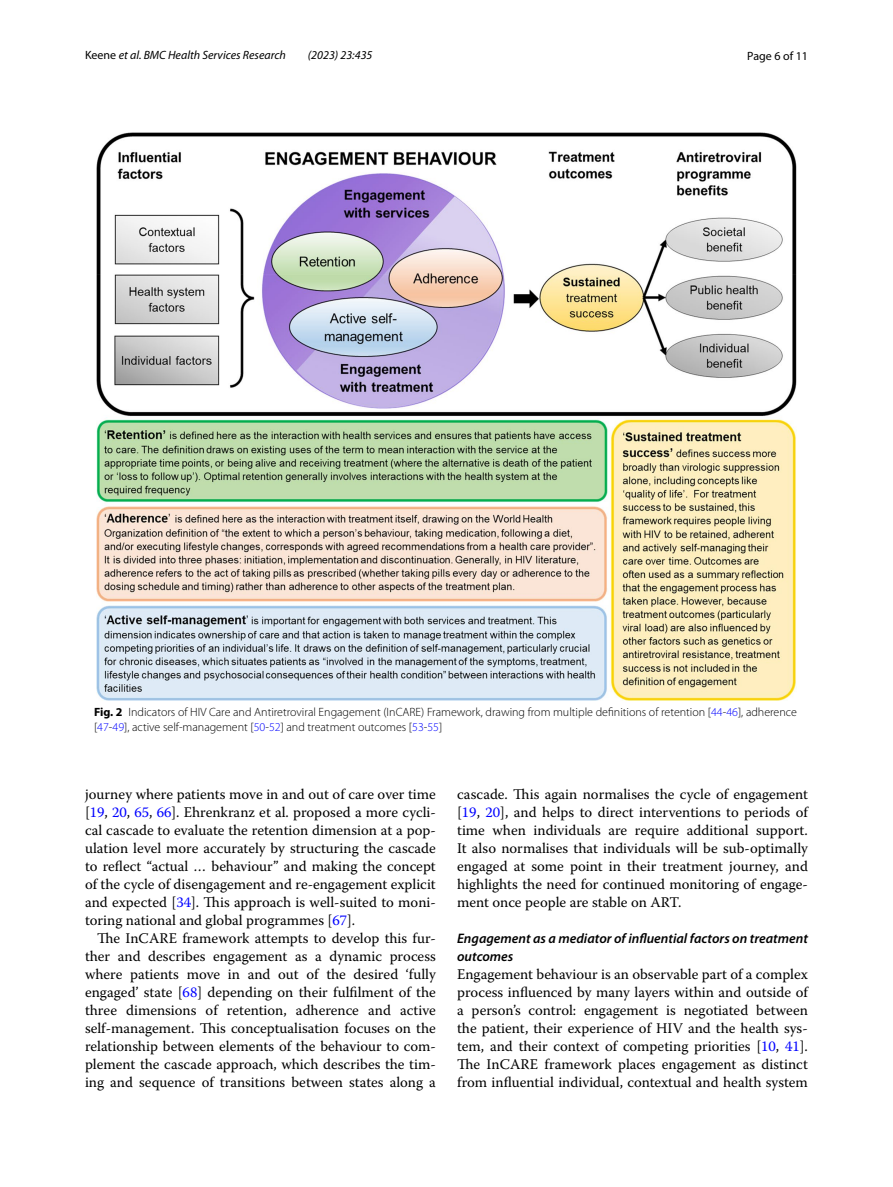
<style>
.page{position:relative;width:893px;height:1187px;background:#fff}
.page>*{position:absolute;margin:0;border:0;box-sizing:border-box;transform-origin:0 0}
.t1{font:14.7px/18px "Warnock Pro";color:#000;text-align:justify}
.t2{font:italic 600 13.8px/18px "Myriad Pro";color:#000}
.t3{font:300 12px/15px "Myriad Pro";color:#000}
.t4{font:italic 12px "Myriad Pro";color:#000}
.t5{font:12px "Myriad Pro";color:#000}
.s1{font-style:normal}
.s2{font-weight:700}
.s3{color:#00f}
</style>
<div class="page">
<img style="left:96px;top:133px;width:701px;height:567px">
<p class="t4" style="left:85px;top:48px;width:202px"><span class="s1">Keene</span> et al. BMC Health Services Research</p>
<p class="t4" style="left:308px;top:48px;width:66px">(2023) 23:435</p>
<p class="t5" style="left:747px;top:48px;width:62px">Page 6 of 11</p>
<p class="t3" style="left:94px;top:704px;width:704px"><span class="s2">Fig. 2</span> Indicators of HIV Care and Antiretroviral Engagement (InCARE) Framework, drawing from multiple definitions of retention [<span class="s3">44</span>-<span class="s3">46</span>], adherence [<span class="s3">47</span>-<span class="s3">49</span>], active self-management [<span class="s3">50</span>-<span class="s3">52</span>] and treatment outcomes [<span class="s3">53</span>-<span class="s3">55</span>]</p>
<p class="t1" style="left:85px;top:785px;width:352px">journey where patients move in and out of care over time [<span class="s3">19</span>, <span class="s3">20</span>, <span class="s3">65</span>, <span class="s3">66</span>]. Ehrenkranz et al. proposed a more cycli&shy;cal cascade to evaluate the retention dimension at a pop&shy;ulation level more accurately by structuring the cascade to reflect “actual … behaviour” and making the concept of the cycle of disengagement and re-engagement explicit and expected [<span class="s3">34</span>]. This approach is well-suited to moni&shy;toring national and global programmes [<span class="s3">67</span>].</p>
<p class="t1" style="left:85px;top:929px;width:352px;text-indent:12px">The InCARE framework attempts to develop this fur&shy;ther and describes engagement as a dynamic process where patients move in and out of the desired ‘fully engaged’ state [<span class="s3">68</span>] depending on their fulfilment of the three dimensions of retention, adherence and active self-management. This conceptualisation focuses on the relationship between elements of the behaviour to com&shy;plement the cascade approach, which describes the tim&shy;ing and sequence of transitions between states along a</p>
<p class="t1" style="left:457px;top:785px;width:352px">cascade. This again normalises the cycle of engagement [<span class="s3">19</span>, <span class="s3">20</span>], and helps to direct interventions to periods of time when individuals are require additional support.<br>It also normalises that individuals will be sub-optimally engaged at some point in their treatment journey, and highlights the need for continued monitoring of engage&shy;ment once people are stable on ART.</p>
<p class="t2" style="left:457px;top:929px;width:352px">Engagement as a mediator of influential factors on treatment outcomes</p>
<p class="t1" style="left:457px;top:965px;width:352px">Engagement behaviour is an observable part of a complex process influenced by many layers within and outside of a person’s control: engagement is negotiated between the patient, their experience of HIV and the health sys&shy;tem, and their context of competing priorities [<span class="s3">10</span>, <span class="s3">41</span>].<br>The InCARE framework places engagement as distinct from influential individual, contextual and health system</p>
</div>
